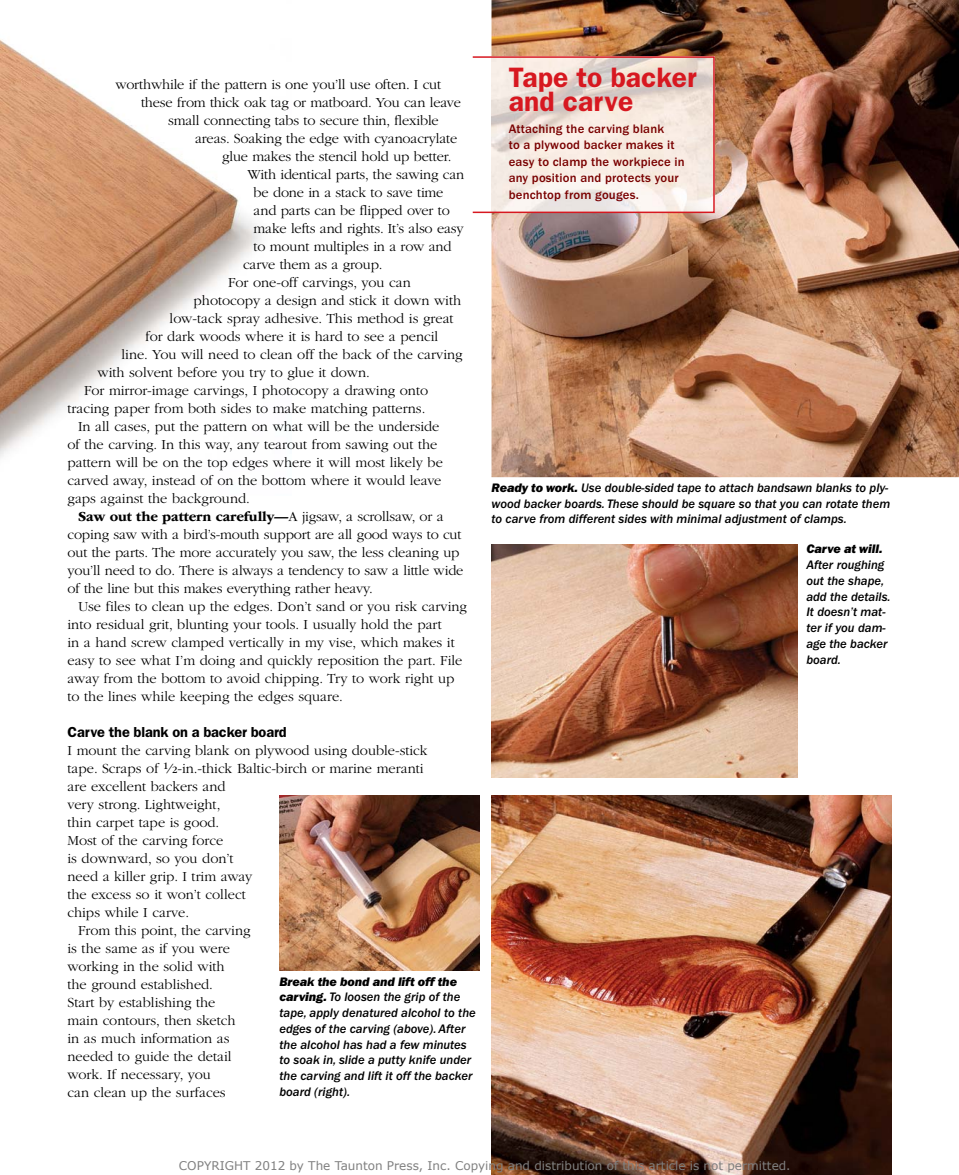
<style>
.page{position:relative;width:959px;height:1175px;background:#fff}
.page>*{position:absolute;margin:0;border:0;box-sizing:border-box;transform-origin:0 0}
.t1{font:600 28.2px/24px "ITC Franklin Gothic Std";letter-spacing:.005em;color:#d71820}
.t2{font:600 14.55px "ITC Franklin Gothic Std";letter-spacing:-.005em;color:#000}
.t3{font:300 14.4px "ITC Garamond Std";color:#000}
.t4{font:700 14.4px "ITC Garamond Std";letter-spacing:-.01em;color:#000}
.t5{font:12.75px/15.8px "ITC Franklin Gothic Std Med It";color:#000}
.t6{font:500 12.75px/16.5px "ITC Franklin Gothic Std";letter-spacing:.015em;color:#790000}
.t7{font:12.75px "ITC Franklin Gothic Std Hvy It";letter-spacing:-.01em;color:#000}
.t8{font:12px "Verdana";color:#808080}
.s1{font-weight:300}
.s2{font-weight:400}
.s3{font-weight:400;font-size:10.05px}
.s4{font-family:"ITC Franklin Gothic Std Hvy It"}
</style>
<div class="page">
<img style="left:491px;top:0;width:467px;height:477px">
<img style="left:491px;top:59px;width:220px;height:151px">
<img style="left:0;top:39px;width:261px;height:419px">
<img style="left:491px;top:544px;width:306px;height:233px">
<img style="left:279px;top:795px;width:200px;height:175px">
<img style="left:491px;top:795px;width:400px;height:379px">
<div style="left:472px;top:56px;width:242px;height:157px;border:2px solid #d71820"></div>
<p class="t3" style="left:116px;top:76px;width:327px">worthwhile if the pattern is one you’ll use often. I cut</p>
<p class="t3" style="left:141px;top:94px;width:321px">these from thick oak tag or matboard. You can leave</p>
<p class="t3" style="left:168px;top:112px;width:272px">small connecting tabs to secure thin, flexible</p>
<p class="t3" style="left:195px;top:130px;width:264px">areas. Soaking the edge with cyanoacrylate</p>
<p class="t3" style="left:222px;top:148px;width:231px">glue makes the stencil hold up better.</p>
<p class="t3" style="left:248px;top:166px;width:218px">With identical parts, the sawing can</p>
<p class="t3" style="left:254px;top:184px;width:191px">be done in a stack to save time</p>
<p class="t3" style="left:254px;top:202px;width:198px">and parts can be flipped over to</p>
<p class="t3" style="left:254px;top:220px;width:211px">make lefts and rights. It’s also easy</p>
<p class="t3" style="left:254px;top:238px;width:199px">to mount multiples in a row and</p>
<p class="t3" style="left:243px;top:256px;width:141px">carve them as a group.</p>
<p class="t3" style="left:228px;top:274px;width:184px">For one-off carvings, you can</p>
<p class="t3" style="left:194px;top:292px;width:269px">photocopy a design and stick it down with</p>
<p class="t3" style="left:170px;top:310px;width:285px">low-tack spray adhesive. This method is great</p>
<p class="t3" style="left:145px;top:328px;width:294px">for dark woods where it is hard to see a pencil</p>
<p class="t3" style="left:121px;top:346px;width:343px">line. You will need to clean off the back of the carving</p>
<p class="t3" style="left:97px;top:364px;width:274px">with solvent before you try to glue it down.</p>
<p class="t3" style="left:84px;top:382px;width:345px">For mirror-image carvings, I photocopy a drawing onto</p>
<p class="t3" style="left:67px;top:400px;width:359px">tracing paper from both sides to make matching patterns.</p>
<p class="t3" style="left:78px;top:418px;width:363px">In all cases, put the pattern on what will be the underside</p>
<p class="t3" style="left:67px;top:436px;width:371px">of the carving. In this way, any tearout from sawing out the</p>
<p class="t3" style="left:67px;top:454px;width:377px">pattern will be on the top edges where it will most likely be</p>
<p class="t3" style="left:67px;top:472px;width:375px">carved away, instead of on the bottom where it would leave</p>
<p class="t3" style="left:67px;top:490px;width:184px">gaps against the background.</p>
<p class="t4" style="left:78px;top:508px;width:367px">Saw out the pattern carefully—<span class="s1">A jigsaw, a scrollsaw, or a</span></p>
<p class="t3" style="left:67px;top:526px;width:395px">coping saw with a bird’s-mouth support are all good ways to cut</p>
<p class="t3" style="left:67px;top:544px;width:393px">out the parts. The more accurately you saw, the less cleaning up</p>
<p class="t3" style="left:67px;top:562px;width:397px">you’ll need to do. There is always a tendency to saw a little wide</p>
<p class="t3" style="left:67px;top:580px;width:307px">of the line but this makes everything rather heavy.</p>
<p class="t3" style="left:78px;top:598px;width:390px">Use files to clean up the edges. don’t sand or you risk carving</p>
<p class="t3" style="left:67px;top:616px;width:376px">into residual grit, blunting your tools. I usually hold the part</p>
<p class="t3" style="left:67px;top:634px;width:388px">in a hand screw clamped vertically in my vise, which makes it</p>
<p class="t3" style="left:67px;top:652px;width:396px">easy to see what I’m doing and quickly reposition the part. File</p>
<p class="t3" style="left:67px;top:670px;width:388px">away from the bottom to avoid chipping. Try to work right up</p>
<p class="t3" style="left:67px;top:688px;width:277px">to the lines while keeping the edges square.</p>
<p class="t2" style="left:68px;top:723px;width:221px">Carve the blank on a backer board</p>
<p class="t3" style="left:68px;top:742px;width:361px">I mount the carving blank on plywood using double-stick</p>
<p class="t3" style="left:68px;top:760px;width:357px">tape. Scraps of <sup>1</sup><span class="s2">⁄</span><span class="s3">2</span>-in.-thick Baltic-birch or marine meranti</p>
<p class="t3" style="left:68px;top:778px;width:159px">are excellent backers and</p>
<p class="t3" style="left:68px;top:796px;width:154px">very strong. Lightweight,</p>
<p class="t3" style="left:68px;top:814px;width:153px">thin carpet tape is good.</p>
<p class="t3" style="left:68px;top:832px;width:157px">Most of the carving force</p>
<p class="t3" style="left:68px;top:850px;width:168px">is downward, so you don’t</p>
<p class="t3" style="left:68px;top:868px;width:186px">need a killer grip. I trim away</p>
<p class="t3" style="left:68px;top:886px;width:180px">the excess so it won’t collect</p>
<p class="t3" style="left:68px;top:904px;width:123px">chips while I carve.</p>
<p class="t3" style="left:78px;top:922px;width:174px">From this point, the carving</p>
<p class="t3" style="left:68px;top:940px;width:164px">is the same as if you were</p>
<p class="t3" style="left:68px;top:958px;width:158px">working in the solid with</p>
<p class="t3" style="left:68px;top:976px;width:147px">the ground established.</p>
<p class="t3" style="left:68px;top:994px;width:149px">Start by establishing the</p>
<p class="t3" style="left:68px;top:1012px;width:169px">main contours, then sketch</p>
<p class="t3" style="left:68px;top:1030px;width:163px">in as much information as</p>
<p class="t3" style="left:68px;top:1048px;width:165px">needed to guide the detail</p>
<p class="t3" style="left:68px;top:1066px;width:145px">work. If necessary, you</p>
<p class="t3" style="left:68px;top:1084px;width:160px">can clean up the surfaces</p>
<p class="t7" style="left:279px;top:974px;width:179px">Break the bond and lift off the</p>
<p class="t5" style="left:279px;top:989px;width:198px"><span class="s4">carving.</span> To loosen the grip of the tape, apply denatured alcohol to the edges of the carving (above). After the alcohol has had a few minutes to soak in, slide a putty knife under the carving and lift it off the backer board (right).</p>
<h1 class="t1" style="left:508px;top:66px;width:190px">Tape to backer and carve</h1>
<p class="t6" style="left:508px;top:120px;width:177px">Attaching the carving blank<br>to a plywood backer makes it easy to clamp the workpiece in any position and protects your benchtop from gouges.</p>
<p class="t5" style="left:491px;top:480px;width:400px"><span class="s4">Ready to work.</span> Use double-sided tape to attach bandsawn blanks to ply&shy;wood backer boards. These should be square so that you can rotate them to carve from different sides with minimal adjustment of clamps.</p>
<p class="t7" style="left:806px;top:542px;width:78px">Carve at will.</p>
<p class="t5" style="left:806px;top:557px;width:86px">After roughing out the shape, add the details.<br>It doesn’t mat&shy;ter if you dam&shy;age the backer board.</p>
<p class="t8" style="left:179px;top:1158px;width:613px">COPYRIGHT 2012 by The Taunton Press, Inc. Copying and distribution of this article is not permitted.</p>
</div>
